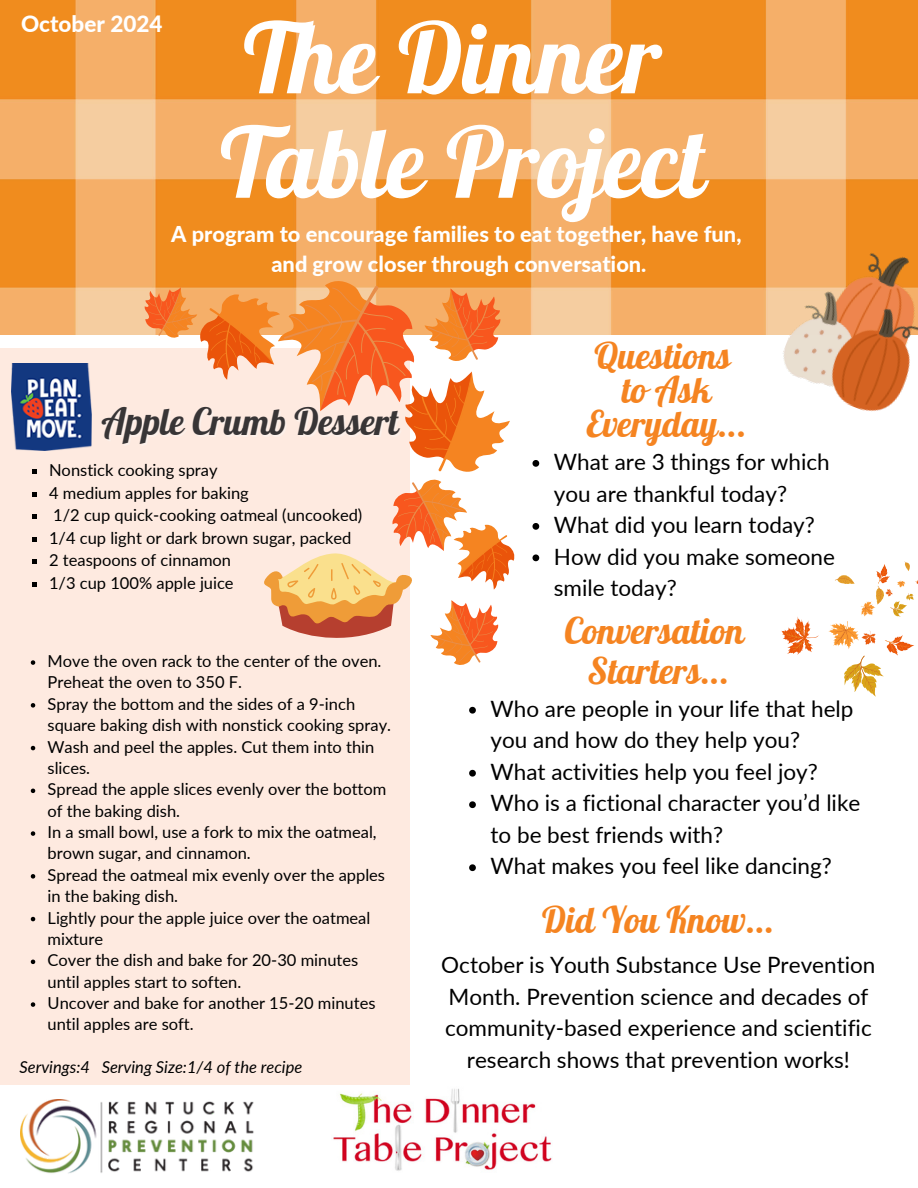
<style>
.page{position:relative;width:918px;height:1188px;background:#fff}
.page>*{position:absolute;margin:0;border:0;box-sizing:border-box;transform-origin:0 0}
.t1{font:97.35px/104.4px "Lobster";color:#fff}
.t2{font:36.75px "Lobster";color:#383536}
.t3{font:36px/33.8px "Lobster";color:#f58421;text-align:center}
.t4{font:22.5px/31.5px "Lato";color:#000}
.t5{font:800 22.5px "Lato";color:#fff}
.t6{font:800 21.9px/30.3px "Lato";color:#fff;text-align:center}
.t7{font:16.5px/21.3px "Lato";color:#000}
.t8{font:italic 16.5px "Lato";color:#000}
</style>
<div class="page">
<img style="left:20px;top:1099px;width:234px;height:75px">
<div style="left:0;top:348px;width:409px;height:737px;background:#feeae0"></div>
<img style="left:12px;top:363px;width:80px;height:88px">
<svg style="left:532px;top:460px;width:7px;height:7px"></svg>
<svg style="left:532px;top:523px;width:7px;height:7px"></svg>
<svg style="left:532px;top:554px;width:7px;height:7px"></svg>
<svg style="left:781px;top:617px;width:38px;height:38px"></svg>
<svg style="left:828px;top:562px;width:90px;height:135px"></svg>
<img style="left:0;top:0;width:918px;height:335px">
<img style="left:774px;top:229px;width:144px;height:183px">
<svg style="left:198px;top:278px;width:274px;height:8px;background:#f19430"></svg>
<svg style="left:148px;top:286px;width:348px;height:377px"></svg>
<svg style="left:209px;top:298px;width:299px;height:283px"></svg>
<svg style="left:260px;top:478px;width:255px;height:166px"></svg>
<img style="left:333px;top:1088px;width:219px;height:83px">
<svg style="left:31px;top:660px;width:4px;height:5px"></svg>
<svg style="left:31px;top:703px;width:4px;height:5px"></svg>
<svg style="left:31px;top:746px;width:4px;height:4px"></svg>
<svg style="left:31px;top:789px;width:4px;height:4px"></svg>
<svg style="left:31px;top:831px;width:4px;height:5px"></svg>
<svg style="left:31px;top:874px;width:4px;height:5px"></svg>
<svg style="left:31px;top:917px;width:4px;height:4px"></svg>
<svg style="left:31px;top:960px;width:4px;height:4px"></svg>
<svg style="left:31px;top:1002px;width:4px;height:5px"></svg>
<svg style="left:32px;top:470px;width:5px;height:4px"></svg>
<svg style="left:32px;top:492px;width:5px;height:5px"></svg>
<svg style="left:32px;top:515px;width:5px;height:4px"></svg>
<svg style="left:32px;top:537px;width:5px;height:5px"></svg>
<svg style="left:32px;top:560px;width:5px;height:4px"></svg>
<svg style="left:32px;top:582px;width:5px;height:5px"></svg>
<svg style="left:469px;top:707px;width:7px;height:7px"></svg>
<svg style="left:469px;top:770px;width:7px;height:7px"></svg>
<svg style="left:469px;top:801px;width:7px;height:7px"></svg>
<svg style="left:469px;top:864px;width:7px;height:7px"></svg>
<p class="t5" style="left:21px;top:10px;width:143px">October 2024</p>
<p class="t1" style="left:220px;top:5px;width:487px">The Dinner<br>Table Project</p>
<p class="t6" style="left:171px;top:218px;width:572px">A program to encourage families to eat together, have fun, and grow closer through conversation.</p>
<p class="t2" style="left:101px;top:398px;width:299px">Apple Crumb Dessert</p>
<p class="t7" style="left:49px;top:459px;width:170px">Nonstick cooking spray</p>
<p class="t7" style="left:49px;top:482px;width:201px">4 medium apples for baking</p>
<p class="t7" style="left:53px;top:504px;width:311px">1/2 cup quick-cooking oatmeal (uncooked)</p>
<p class="t7" style="left:49px;top:527px;width:304px">1/4 cup light or dark brown sugar, packed</p>
<p class="t7" style="left:49px;top:549px;width:184px">2 teaspoons of cinnamon</p>
<p class="t7" style="left:49px;top:572px;width:186px">1/3 cup 100% apple juice</p>
<h2 class="t7" style="left:48px;top:650px;width:335px">Move the oven rack to the center of the oven.<br>Preheat the oven to 350 F.</h2>
<p class="t7" style="left:48px;top:693px;width:345px">Spray the bottom and the sides of a 9-inch square baking dish with nonstick cooking spray.</p>
<p class="t7" style="left:48px;top:736px;width:328px">Wash and peel the apples. Cut them into thin slices.</p>
<p class="t7" style="left:48px;top:778px;width:340px">Spread the apple slices evenly over the bottom of the baking dish.</p>
<p class="t7" style="left:48px;top:821px;width:331px">In a small bowl, use a fork to mix the oatmeal, brown sugar, and cinnamon.</p>
<p class="t7" style="left:48px;top:864px;width:339px">Spread the oatmeal mix evenly over the apples in the baking dish.</p>
<p class="t7" style="left:48px;top:907px;width:324px">Lightly pour the apple juice over the oatmeal mixture</p>
<p class="t7" style="left:48px;top:949px;width:312px">Cover the dish and bake for 20-30 minutes until apples start to soften.</p>
<p class="t7" style="left:48px;top:992px;width:329px">Uncover and bake for another 15-20 minutes until apples are soft.</p>
<p class="t8" style="left:20px;top:1057px;width:284px">Servings:4 Serving Size:1/4 of the recipe</p>
<p class="t3" style="left:587px;top:339px;width:162px">Questions to Ask<br>Everyday...</p>
<h1 class="t4" style="left:554px;top:446px;width:277px">What are 3 things for which you are thankful today?</h1>
<h3 class="t4" style="left:554px;top:509px;width:263px">What did you learn today?</h3>
<p class="t4" style="left:554px;top:540px;width:283px">How did you make someone smile today?</p>
<p class="t3" style="left:564px;top:611px;width:182px;line-height:39.3px">Conversation<br>Starters...</p>
<h2 class="t4" style="left:491px;top:693px;width:364px">Who are people in your life that help you and how do they help you?</h2>
<p class="t4" style="left:491px;top:756px;width:329px">What activities help you feel joy?</p>
<p class="t4" style="left:491px;top:787px;width:371px">Who is a fictional character you’d like to be best friends with?</p>
<p class="t4" style="left:491px;top:850px;width:343px">What makes you feel like dancing?</p>
<p class="t3" style="left:542px;top:902px;width:234px">Did You Know...</p>
<h2 class="t4" style="left:441px;top:949px;width:436px;text-align:center">October is Youth Substance Use Prevention Month. Prevention science and decades of community-based experience and scientific research shows that prevention works!</h2>
</div>
